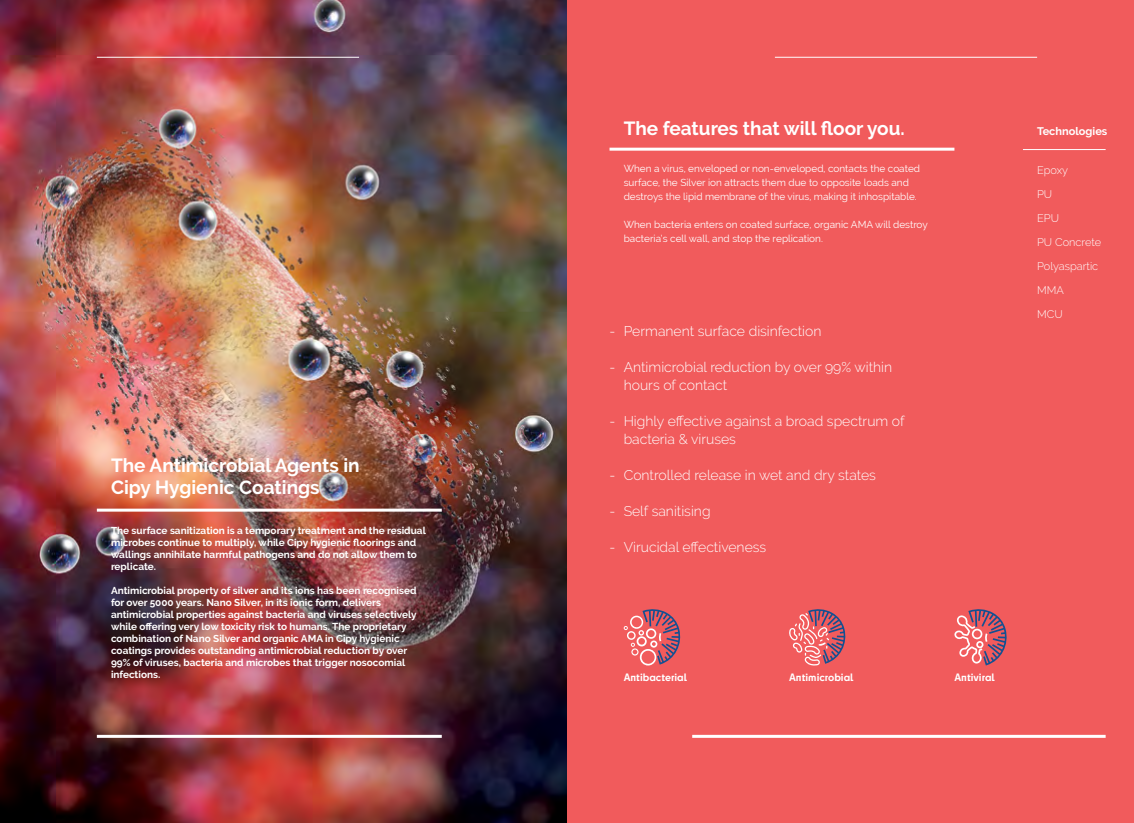
<style>
.page{position:relative;width:1134px;height:823px;background:#fff}
.page>*{position:absolute;margin:0;border:0;box-sizing:border-box;transform-origin:0 0}
.t1{font:700 19px/22.8px "Raleway";color:#fff}
.t2{font:300 14px/18px "Raleway";color:#fff}
.t3{font:300 11px/24px "Raleway";color:#fff}
.t4{font:700 11px "Raleway";color:#fff}
.t5{font:700 10px/12px "Raleway";color:#fff}
.t6{font:10px/14px "Raleway";color:#fff}
.t7{font:700 10px "Cy";color:#fff}
</style>
<div class="page">
<div style="left:567px;top:0;width:567px;height:822px;background:#f15b5c"></div>
<img style="left:0;top:0;width:567px;height:822px">
<hr style="left:97px;top:508px;width:345px;height:3px;background:#fff">
<hr style="left:97px;top:734px;width:345px;height:3px;background:#fff">
<hr style="left:692px;top:734px;width:414px;height:3px;background:#fff">
<hr style="left:97px;top:57px;width:262px;height:1px;background:#fff">
<hr style="left:775px;top:57px;width:262px;height:1px;background:#fff">
<hr style="left:609px;top:147px;width:345px;height:3px;background:#fff">
<hr style="left:1023px;top:149px;width:83px;height:1px;background:#fff">
<svg style="left:954px;top:609px;width:53px;height:56px"></svg>
<svg style="left:789px;top:609px;width:57px;height:56px"></svg>
<svg style="left:624px;top:609px;width:57px;height:56px"></svg>
<h1 class="t1" style="left:111px;top:453px;width:250px">The Antimicrobial Agents in<br>Cipy Hygienic Coatings</h1>
<p class="t5" style="left:111px;top:524px;width:316px">The surface sanitization is a temporary treatment and the residual microbes continue to multiply, while Cipy hygienic floorings and wallings annihilate harmful pathogens and do not allow them to replicate.</p>
<p class="t5" style="left:111px;top:584px;width:307px">Antimicrobial property of silver and its ions has been recognised for over 5000 years. Nano Silver, in its ionic form, delivers antimicrobial properties against bacteria and viruses selectively while offering very low toxicity risk to humans. The proprietary combination of Nano Silver and organic AMA in Cipy hygienic coatings provides outstanding antimicrobial reduction by over 99% of viruses, bacteria and microbes that trigger nosocomial infections.</p>
<h1 class="t1" style="left:624px;top:117px;width:283px">The features that will floor you.</h1>
<p class="t6" style="left:624px;top:162px;width:298px">When a virus, enveloped or non-enveloped, contacts the coated surface, the Silver ion attracts them due to opposite loads and destroys the lipid membrane of the virus, making it inhospitable.</p>
<p class="t6" style="left:624px;top:218px;width:306px">When bacteria enters on coated surface, organic AMA will destroy bacteria’s cell wall, and stop the replication.</p>
<h2 class="t2" style="left:609px;top:322px;width:7px">-</h2>
<h2 class="t2" style="left:609px;top:358px;width:7px">-</h2>
<h2 class="t2" style="left:609px;top:412px;width:7px">-</h2>
<h2 class="t2" style="left:609px;top:466px;width:7px">-</h2>
<h2 class="t2" style="left:609px;top:502px;width:7px">-</h2>
<h2 class="t2" style="left:609px;top:538px;width:7px">-</h2>
<h2 class="t2" style="left:624px;top:322px;width:199px">Permanent surface disinfection</h2>
<h2 class="t2" style="left:624px;top:358px;width:270px">Antimicrobial reduction by over 99% within hours of contact</h2>
<h2 class="t2" style="left:624px;top:412px;width:282px">Highly effective against a broad spectrum of bacteria &amp; viruses</h2>
<h2 class="t2" style="left:624px;top:466px;width:254px">Controlled release in wet and dry states</h2>
<h2 class="t2" style="left:624px;top:502px;width:88px">Self sanitising</h2>
<h2 class="t2" style="left:624px;top:538px;width:144px">Virucidal effectiveness</h2>
<p class="t4" style="left:1037px;top:125px;width:72px">Technologies</p>
<p class="t3" style="left:1037px;top:157px;width:66px">Epoxy<br>PU<br>EPU<br>PU Concrete<br>Polyaspartic<br>MMA<br>MCU</p>
<p class="t7" style="left:624px;top:668px;width:65px">Antibacterial</p>
<p class="t7" style="left:789px;top:668px;width:66px">Antimicrobial</p>
<p class="t7" style="left:954px;top:668px;width:42px">Antiviral</p>
</div>
